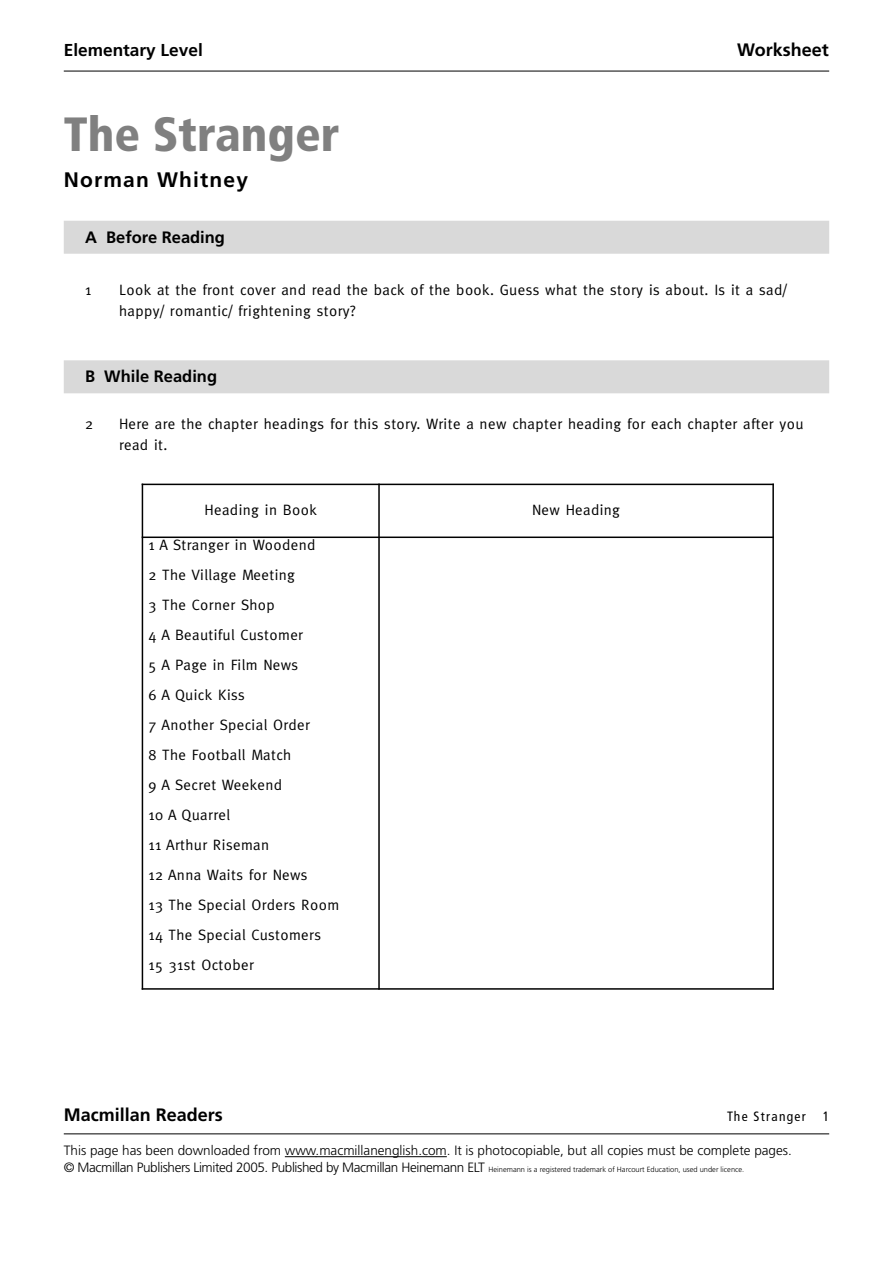
<style>
.page{position:relative;width:893px;height:1263px;background:#fff}
.page>*{position:absolute;margin:0;border:0;box-sizing:border-box;transform-origin:0 0}
.t1{font:900 condensed 48px "Frutiger";color:#808080}
.t2{font:700 21px "Frutiger";letter-spacing:.055em;color:#000}
.t3{font:700 18px "Frutiger";color:#000}
.t4{font:700 17.25px "Frutiger";color:#000}
.t5{font:700 16.5px "Frutiger";color:#000}
.t6{font:15px/30px "Meta";letter-spacing:.025em;color:#000}
.t7{font:300 13.5px "Frutiger";color:#000}
.t8{font:condensed 13.5px "Frutiger";letter-spacing:.095em;color:#000}
.t9{font:300 7.5px "Frutiger";color:#000}
.s1{font-size:13.5px}
</style>
<div class="page">
<hr style="left:64px;top:71px;width:765px;height:1px;background:#000">
<hr style="left:64px;top:1133px;width:765px;height:1px;background:#000">
<hr style="left:285px;top:1156px;width:31px;height:1px;background:#000">
<hr style="left:316px;top:1156px;width:131px;height:1px;background:#000">
<div style="left:64px;top:360px;width:765px;height:33px;background:#d9d9d9"></div>
<div style="left:64px;top:221px;width:765px;height:33px;background:#d9d9d9"></div>
<hr style="left:142px;top:484px;width:1px;height:506px;background:#000">
<hr style="left:378px;top:484px;width:2px;height:506px;background:#000">
<hr style="left:772px;top:484px;width:2px;height:506px;background:#000">
<hr style="left:142px;top:484px;width:632px;height:1px;background:#000">
<hr style="left:142px;top:536px;width:632px;height:2px;background:#000">
<hr style="left:142px;top:988px;width:632px;height:2px;background:#000">
<p class="t4" style="left:64px;top:43px;width:141px">Elementary Level</p>
<p class="t3" style="left:737px;top:43px;width:93px">Worksheet</p>
<h1 class="t1" style="left:64px;top:115px;width:277px">The Stranger</h1>
<h2 class="t2" style="left:64px;top:171px;width:186px">Norman Whitney</h2>
<p class="t5" style="left:85px;top:230px;width:141px">A Before Reading</p>
<p class="t6" style="left:85px;top:275px;width:8px">1</p>
<p class="t6" style="left:119px;top:279px;width:669px;line-height:21px">Look at the front cover and read the back of the book. Guess what the story is about. Is it a sad/ happy/ romantic/ frightening story?</p>
<p class="t5" style="left:85px;top:370px;width:134px">B While Reading</p>
<p class="t6" style="left:85px;top:408px;width:10px">2</p>
<p class="t6" style="left:119px;top:413px;width:686px;line-height:21px">Here are the chapter headings for this story. Write a new chapter heading for each chapter after you read it.</p>
<p class="t6" style="left:205px;top:495px;width:114px">Heading in Book</p>
<p class="t6" style="left:532px;top:495px;width:89px">New Heading</p>
<p class="t6" style="left:149px;top:530px;width:192px">1 A Stranger in Woodend<br>2 The Village Meeting<br>3 The Corner Shop<br>4 A Beautiful Customer<br>5 A Page in Film News<br>6 A Quick Kiss<br>7 Another Special Order<br>8 The Football Match<br>9 A Secret Weekend<br>10 A Quarrel<br>11 Arthur Riseman<br>12 Anna Waits for News<br>13 The Special Orders Room<br>14 The Special Customers<br>15 31st October</p>
<p class="t3" style="left:64px;top:1108px;width:161px">Macmillan Readers</p>
<p class="t8" style="left:727px;top:1111px;width:104px">The Stranger 1</p>
<p class="t7" style="left:64px;top:1145px;width:730px">This page has been downloaded from www.macmillanenglish.com. It is photocopiable, but all copies must be complete pages.</p>
<p class="t9" style="left:64px;top:1166px;width:682px"><span class="s1">© Macmillan Publishers Limited 2005. Published by Macmillan Heinemann ELT</span> Heinemann is a registered trademark of Harcourt Education, used under licence.</p>
</div>
